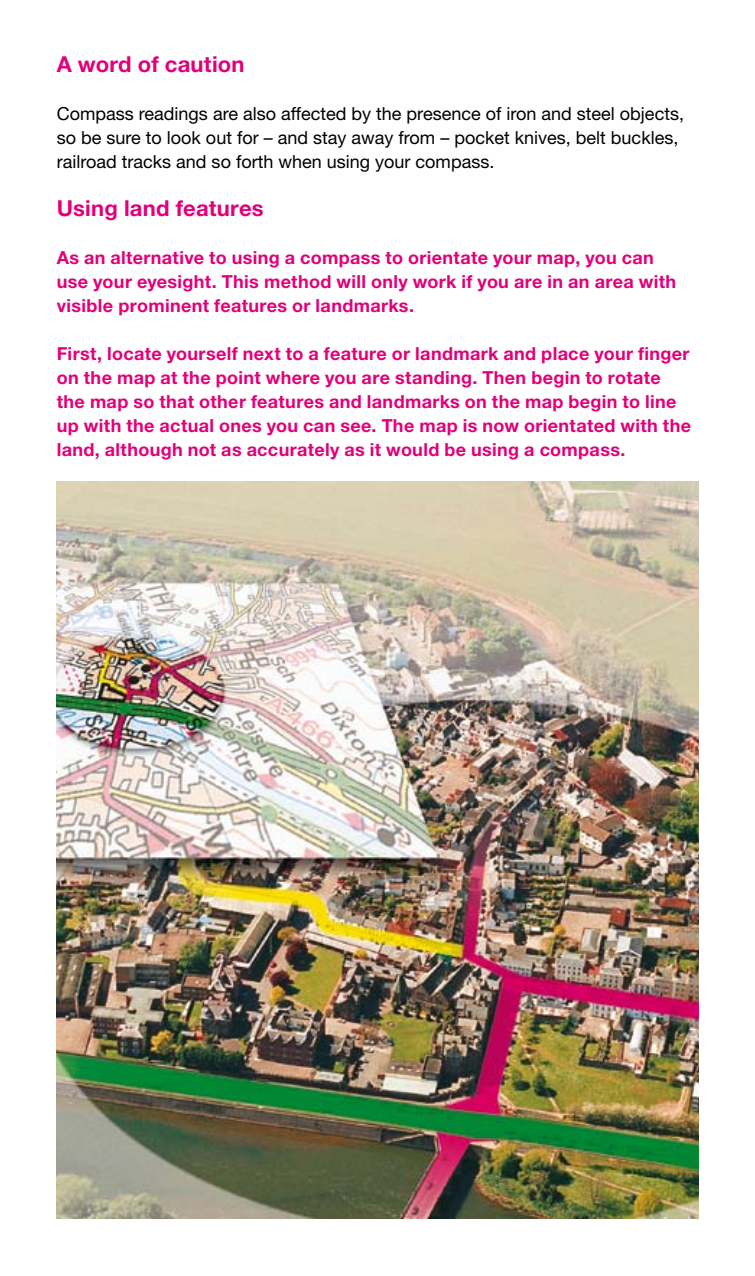
<style>
.page{position:relative;width:755px;height:1276px;background:#fff}
.page>*{position:absolute;margin:0;border:0;box-sizing:border-box;transform-origin:0 0}
.t1{font:700 22px "Helvetica Neue LT Std";letter-spacing:.01em;color:#e2007a}
.t2{font:700 18px/24px "Helvetica Neue LT Std";letter-spacing:.02em;color:#e2007a}
.t3{font:18px/24px "Helvetica Neue LT Std";color:#000}
</style>
<div class="page">
<img style="left:57px;top:481px;width:640px;height:737px">
<p class="t1" style="left:57px;top:51px;width:189px">A word of caution</p>
<p class="t3" style="left:57px;top:101px;width:628px">Compass readings are also affected by the presence of iron and steel objects, so be sure to look out for – and stay away from – pocket knives, belt buckles, railroad tracks and so forth when using your compass.</p>
<p class="t1" style="left:57px;top:195px;width:208px">Using land features</p>
<p class="t2" style="left:57px;top:245px;width:620px">As an alternative to using a compass to orientate your map, you can use your eyesight. This method will only work if you are in an area with visible prominent features or landmarks.</p>
<p class="t2" style="left:57px;top:341px;width:635px">First, locate yourself next to a feature or landmark and place your finger on the map at the point where you are standing. Then begin to rotate the map so that other features and landmarks on the map begin to line up with the actual ones you can see. The map is now orientated with the land, although not as accurately as it would be using a compass.</p>
</div>
